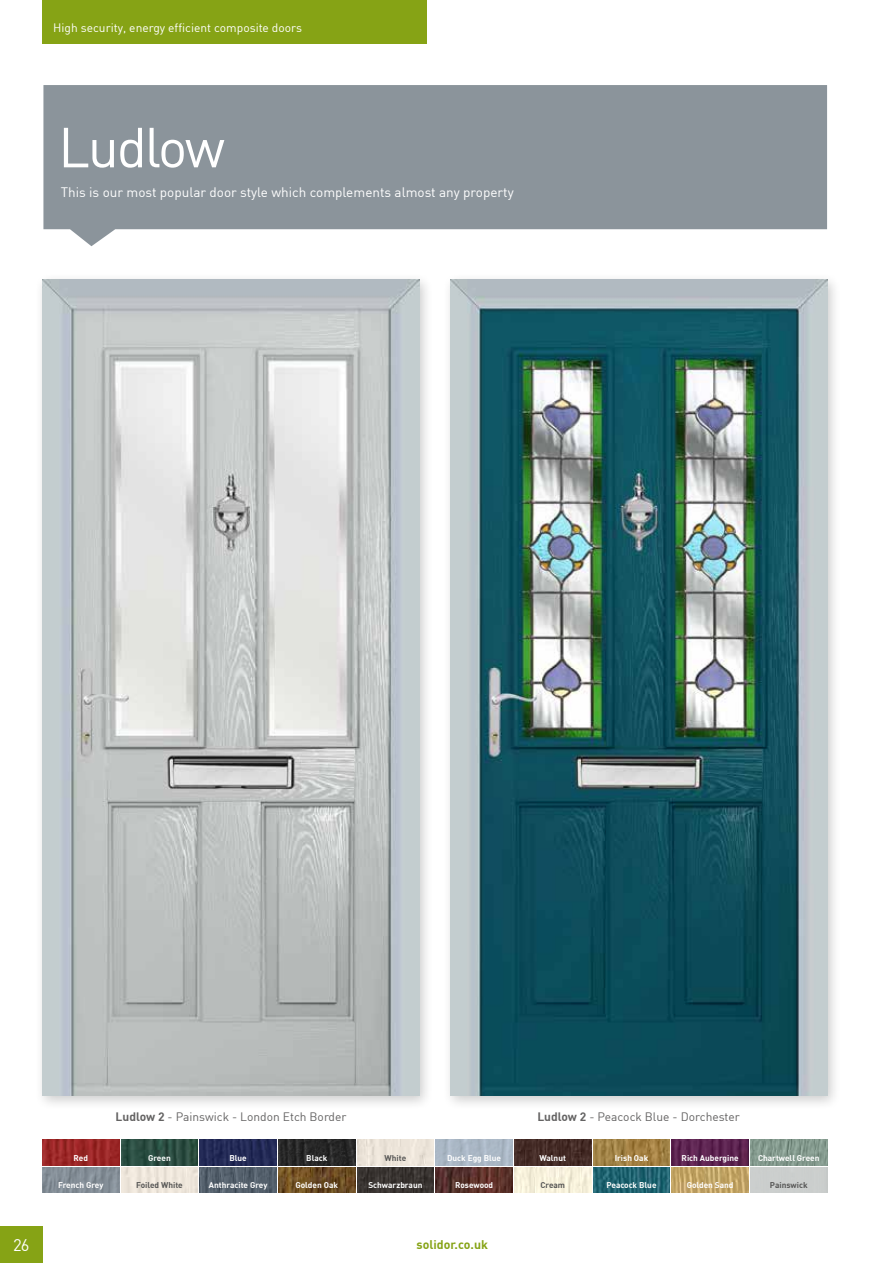
<style>
.page{position:relative;width:893px;height:1263px;background:#fff}
.page>*{position:absolute;margin:0;border:0;box-sizing:border-box;transform-origin:0 0}
.t1{font:55.5px "DIN";letter-spacing:-.04em;color:#fff}
.t2{font:16.65px "DIN";color:#fff}
.t3{font:13.5px "DIN";color:#fff}
.t4{font:700 12.3px "DIN";color:#86a315}
.t5{font:12px "DIN";color:#646363}
.t6{font:12px "DIN";color:#fff}
.t7{font:700 8.25px "DIN";color:#fff}
.t8{font:700 8.25px "DIN";color:#575756}
.s1{font-weight:700}
</style>
<div class="page">
<div style="left:0;top:1226px;width:43px;height:37px;background:#86a315"></div>
<div style="left:42px;top:0;width:385px;height:43px;background:#86a315"></div>
<div style="left:35px;top:272px;width:399px;height:838px;background:#000;opacity:.2"></div>
<img style="left:43px;top:280px;width:376px;height:815px">
<svg style="left:43px;top:85px;width:784px;height:161px;background:#969ea5"></svg>
<div style="left:442px;top:272px;width:400px;height:838px;background:#000;opacity:.2"></div>
<img style="left:450px;top:280px;width:377px;height:815px">
<img style="left:279px;top:1140px;width:76px;height:25px">
<img style="left:200px;top:1140px;width:76px;height:25px">
<img style="left:121px;top:1140px;width:77px;height:25px">
<img style="left:43px;top:1140px;width:76px;height:25px">
<img style="left:593px;top:1140px;width:77px;height:25px">
<img style="left:514px;top:1140px;width:77px;height:25px">
<img style="left:436px;top:1140px;width:76px;height:25px">
<img style="left:357px;top:1140px;width:77px;height:25px">
<img style="left:750px;top:1140px;width:77px;height:25px">
<img style="left:672px;top:1140px;width:76px;height:25px">
<img style="left:121px;top:1167px;width:77px;height:26px">
<img style="left:436px;top:1167px;width:76px;height:26px">
<img style="left:357px;top:1167px;width:77px;height:26px">
<img style="left:279px;top:1167px;width:76px;height:26px">
<img style="left:200px;top:1167px;width:76px;height:26px">
<img style="left:672px;top:1167px;width:76px;height:26px">
<img style="left:593px;top:1167px;width:77px;height:26px">
<img style="left:514px;top:1167px;width:77px;height:26px">
<img style="left:43px;top:1167px;width:76px;height:26px">
<h3 class="t6" style="left:53px;top:20px;width:250px">High security, energy efficient composite doors</h3>
<h1 class="t1" style="left:58px;top:113px;width:168px">Ludlow</h1>
<h3 class="t3" style="left:61px;top:183px;width:454px">This is our most popular door style which complements almost any property</h3>
<h3 class="t5" style="left:116px;top:1109px;width:232px"><span class="s1">Ludlow 2</span> - Painswick - London Etch Border</h3>
<h3 class="t5" style="left:537px;top:1109px;width:204px"><span class="s1">Ludlow 2</span> - Peacock Blue - Dorchester</h3>
<p class="t7" style="left:74px;top:1152px;width:16px">Red</p>
<p class="t7" style="left:148px;top:1152px;width:24px">Green</p>
<p class="t7" style="left:229px;top:1152px;width:19px">Blue</p>
<p class="t7" style="left:306px;top:1152px;width:23px">Black</p>
<p class="t8" style="left:385px;top:1152px;width:23px">White</p>
<p class="t7" style="left:447px;top:1152px;width:56px">Duck Egg Blue</p>
<p class="t7" style="left:540px;top:1152px;width:28px">Walnut</p>
<p class="t7" style="left:615px;top:1152px;width:35px">Irish Oak</p>
<p class="t7" style="left:682px;top:1152px;width:58px">Rich Aubergine</p>
<p class="t7" style="left:758px;top:1152px;width:63px">Chartwell Green</p>
<p class="t7" style="left:58px;top:1180px;width:47px">French Grey</p>
<p class="t8" style="left:136px;top:1180px;width:48px">Foiled White</p>
<p class="t7" style="left:209px;top:1180px;width:60px">Anthracite Grey</p>
<p class="t7" style="left:295px;top:1180px;width:44px">Golden Oak</p>
<p class="t7" style="left:368px;top:1180px;width:56px">Schwarzbraun</p>
<p class="t7" style="left:455px;top:1180px;width:40px">Rosewood</p>
<p class="t8" style="left:540px;top:1180px;width:26px">Cream</p>
<p class="t7" style="left:606px;top:1180px;width:52px">Peacock Blue</p>
<p class="t7" style="left:687px;top:1180px;width:48px">Golden Sand</p>
<p class="t8" style="left:770px;top:1180px;width:39px">Painswick</p>
<h2 class="t2" style="left:13px;top:1234px;width:18px">26</h2>
<h3 class="t4" style="left:417px;top:1236px;width:73px">solidor.co.uk</h3>
</div>
